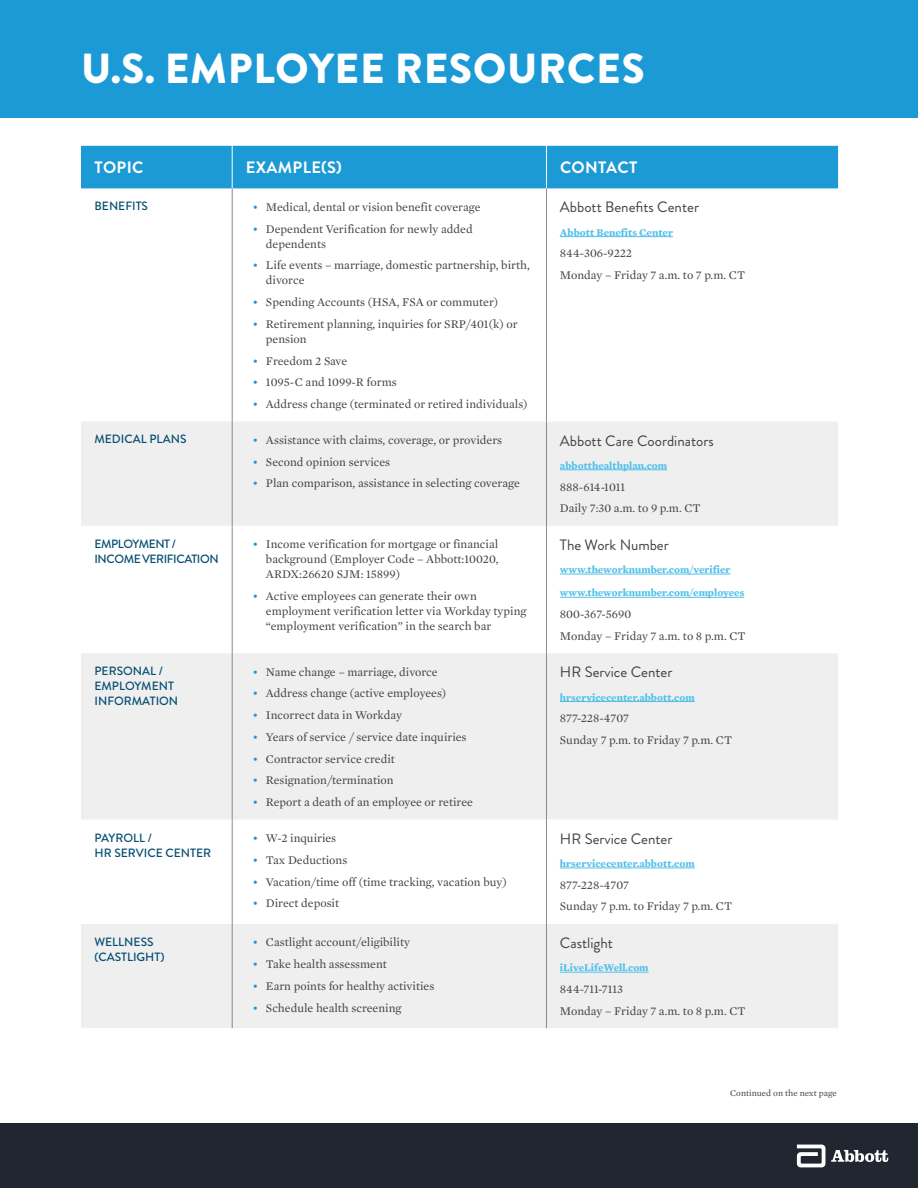
<style>
.page{position:relative;width:918px;height:1188px;background:#fff}
.page>*{position:absolute;margin:0;border:0;box-sizing:border-box;transform-origin:0 0}
.t1{font:900 42px "Brandon Grotesque";letter-spacing:.02em;color:#fff}
.t2{font:700 16.5px "Brandon Grotesque";letter-spacing:.02em;color:#fff}
.t3{font:15px "Brandon Grotesque";color:#414142}
.t4{font:12px/15px "Mercury Text G1";color:#414142}
.t5{font:500 12px/15px "Brandon Grotesque";color:#034d70}
.t6{font:500 12px/15px "Brandon Grotesque";letter-spacing:-.035em;color:#034d70}
.t7{font:700 10.5px "Mercury Text G1";color:#51c0e9}
.t8{font:9px "Mercury Text G1";color:#414142}
.s1{color:#1c9ad6}
</style>
<div class="page">
<div style="left:0;top:0;width:918px;height:118px;background:#1c9ad6"></div>
<div style="left:81px;top:146px;width:757px;height:42px;background:#1c9ad6"></div>
<svg style="left:81px;top:422px;width:757px;height:606px;fill:#efeff0"></svg>
<hr style="left:232px;top:188px;width:1px;height:234px;background:#878a8e">
<hr style="left:546px;top:188px;width:1px;height:234px;background:#878a8e">
<hr style="left:232px;top:422px;width:1px;height:104px;background:#878a8e">
<hr style="left:546px;top:422px;width:1px;height:104px;background:#878a8e">
<hr style="left:232px;top:526px;width:1px;height:127px;background:#878a8e">
<hr style="left:546px;top:526px;width:1px;height:127px;background:#878a8e">
<hr style="left:232px;top:653px;width:1px;height:167px;background:#878a8e">
<hr style="left:546px;top:653px;width:1px;height:167px;background:#878a8e">
<hr style="left:232px;top:820px;width:1px;height:104px;background:#878a8e">
<hr style="left:546px;top:820px;width:1px;height:104px;background:#878a8e">
<hr style="left:232px;top:924px;width:1px;height:104px;background:#878a8e">
<hr style="left:546px;top:924px;width:1px;height:104px;background:#878a8e">
<hr style="left:232px;top:146px;width:1px;height:42px;background:#fff">
<hr style="left:546px;top:146px;width:1px;height:42px;background:#fff">
<hr style="left:560px;top:236px;width:113px;height:1px;background:#51c0e9">
<hr style="left:560px;top:469px;width:107px;height:1px;background:#51c0e9">
<hr style="left:560px;top:574px;width:171px;height:1px;background:#51c0e9">
<hr style="left:560px;top:597px;width:184px;height:1px;background:#51c0e9">
<hr style="left:560px;top:701px;width:135px;height:1px;background:#51c0e9">
<hr style="left:560px;top:868px;width:135px;height:1px;background:#51c0e9">
<hr style="left:560px;top:972px;width:89px;height:1px;background:#51c0e9">
<div style="left:0;top:1123px;width:918px;height:65px;background:#212630"></div>
<svg style="left:797px;top:1145px;width:28px;height:22px"></svg>
<svg style="left:831px;top:1150px;width:57px;height:12px"></svg>
<h1 class="t1" style="left:81px;top:39px;width:565px">U.S. EMPLOYEE RESOURCES</h1>
<h2 class="t2" style="left:95px;top:156px;width:50px">TOPIC</h2>
<h2 class="t2" style="left:246px;top:156px;width:98px">EXAMPLE(S)</h2>
<h2 class="t2" style="left:560px;top:156px;width:79px">CONTACT</h2>
<p class="t5" style="left:94px;top:199px;width:55px">BENEFITS</p>
<p class="t4" style="left:252px;top:199px;width:230px"><span class="s1">•</span> Medical, dental or vision benefit coverage</p>
<p class="t4" style="left:266px;top:221px;width:208px;text-indent:-14px"><span class="s1">•</span> Dependent Verification for newly added dependents</p>
<p class="t4" style="left:266px;top:258px;width:265px;text-indent:-14px"><span class="s1">•</span> Life events – marriage, domestic partnership, birth, divorce</p>
<p class="t4" style="left:252px;top:295px;width:247px"><span class="s1">•</span> Spending Accounts (HSA, FSA or commuter)</p>
<p class="t4" style="left:266px;top:316px;width:253px;text-indent:-14px"><span class="s1">•</span> Retirement planning, inquiries for SRP/401(k) or pension</p>
<p class="t4" style="left:252px;top:353px;width:96px"><span class="s1">•</span> Freedom 2 Save</p>
<p class="t4" style="left:252px;top:375px;width:146px"><span class="s1">•</span> 1095-C and 1099-R forms</p>
<p class="t4" style="left:252px;top:397px;width:277px"><span class="s1">•</span> Address change (terminated or retired individuals)</p>
<p class="t3" style="left:560px;top:197px;width:141px">Abbott Benefits Center</p>
<p class="t7" style="left:560px;top:226px;width:115px">Abbott Benefits Center</p>
<p class="t4" style="left:560px;top:243px;width:187px;line-height:21.8px">844-306-9222<br>Monday – Friday 7 a.m. to 7 p.m. CT</p>
<p class="t5" style="left:94px;top:432px;width:94px">MEDICAL PLANS</p>
<p class="t4" style="left:252px;top:432px;width:251px"><span class="s1">•</span> Assistance with claims, coverage, or providers</p>
<p class="t4" style="left:252px;top:454px;width:139px"><span class="s1">•</span> Second opinion services</p>
<p class="t4" style="left:252px;top:476px;width:269px"><span class="s1">•</span> Plan comparison, assistance in selecting coverage</p>
<p class="t6" style="left:94px;top:536px;width:126px">EMPLOYMENT /<br>INCOME VERIFICATION</p>
<p class="t4" style="left:266px;top:537px;width:234px;text-align:justify;text-indent:-14px"><span class="s1">•</span> Income verification for mortgage or financial background (Employer Code – Abbott:10020, ARDX:26620 SJM: 15899)</p>
<p class="t4" style="left:266px;top:588px;width:262px;text-indent:-14px"><span class="s1">•</span> Active employees can generate their own employment verification letter via Workday typing “employment verification” in the search bar</p>
<p class="t5" style="left:94px;top:664px;width:85px">PERSONAL /<br>EMPLOYMENT<br>INFORMATION</p>
<p class="t4" style="left:252px;top:664px;width:187px"><span class="s1">•</span> Name change – marriage, divorce</p>
<p class="t4" style="left:252px;top:686px;width:195px"><span class="s1">•</span> Address change (active employees)</p>
<p class="t4" style="left:252px;top:708px;width:151px"><span class="s1">•</span> Incorrect data in Workday</p>
<p class="t4" style="left:252px;top:729px;width:216px"><span class="s1">•</span> Years of service / service date inquiries</p>
<p class="t4" style="left:252px;top:751px;width:144px"><span class="s1">•</span> Contractor service credit</p>
<p class="t4" style="left:252px;top:773px;width:143px"><span class="s1">•</span> Resignation/termination</p>
<p class="t4" style="left:252px;top:795px;width:222px"><span class="s1">•</span> Report a death of an employee or retiree</p>
<p class="t5" style="left:94px;top:830px;width:118px">PAYROLL /<br>HR SERVICE CENTER</p>
<p class="t4" style="left:252px;top:831px;width:85px"><span class="s1">•</span> W-2 inquiries</p>
<p class="t4" style="left:252px;top:852px;width:96px"><span class="s1">•</span> Tax Deductions</p>
<p class="t4" style="left:252px;top:874px;width:256px"><span class="s1">•</span> Vacation/time off (time tracking, vacation buy)</p>
<p class="t4" style="left:252px;top:896px;width:88px"><span class="s1">•</span> Direct deposit</p>
<p class="t5" style="left:94px;top:934px;width:71px">WELLNESS (CASTLIGHT)</p>
<p class="t4" style="left:252px;top:935px;width:159px"><span class="s1">•</span> Castlight account/eligibility</p>
<p class="t4" style="left:252px;top:957px;width:136px"><span class="s1">•</span> Take health assessment</p>
<p class="t4" style="left:252px;top:978px;width:183px"><span class="s1">•</span> Earn points for healthy activities</p>
<p class="t4" style="left:252px;top:1000px;width:150px"><span class="s1">•</span> Schedule health screening</p>
<p class="t3" style="left:560px;top:430px;width:155px">Abbott Care Coordinators</p>
<p class="t7" style="left:560px;top:459px;width:109px">abbotthealthplan.com</p>
<p class="t4" style="left:560px;top:476px;width:142px;line-height:21.8px">888-614-1011<br>Daily 7:30 a.m. to 9 p.m. CT</p>
<p class="t3" style="left:560px;top:534px;width:110px">The Work Number</p>
<p class="t7" style="left:560px;top:563px;width:172px">www.theworknumber.com/verifier</p>
<p class="t7" style="left:560px;top:586px;width:186px">www.theworknumber.com/employees</p>
<p class="t4" style="left:560px;top:603px;width:187px;line-height:21.8px">800-367-5690<br>Monday – Friday 7 a.m. to 8 p.m. CT</p>
<p class="t3" style="left:560px;top:662px;width:114px">HR Service Center</p>
<p class="t7" style="left:560px;top:691px;width:136px">hrservicecenter.abbott.com</p>
<p class="t4" style="left:560px;top:707px;width:174px;line-height:21.8px">877-228-4707<br>Sunday 7 p.m. to Friday 7 p.m. CT</p>
<p class="t3" style="left:560px;top:828px;width:114px">HR Service Center</p>
<p class="t7" style="left:560px;top:857px;width:136px">hrservicecenter.abbott.com</p>
<p class="t4" style="left:560px;top:874px;width:174px;line-height:21.8px">877-228-4707<br>Sunday 7 p.m. to Friday 7 p.m. CT</p>
<p class="t3" style="left:560px;top:932px;width:55px">Castlight</p>
<p class="t7" style="left:560px;top:961px;width:90px">iLiveLifeWell.com</p>
<p class="t4" style="left:560px;top:978px;width:187px;line-height:21.8px">844-711-7113<br>Monday – Friday 7 a.m. to 8 p.m. CT</p>
<p class="t8" style="left:730px;top:1088px;width:108px">Continued on the next page</p>
</div>
